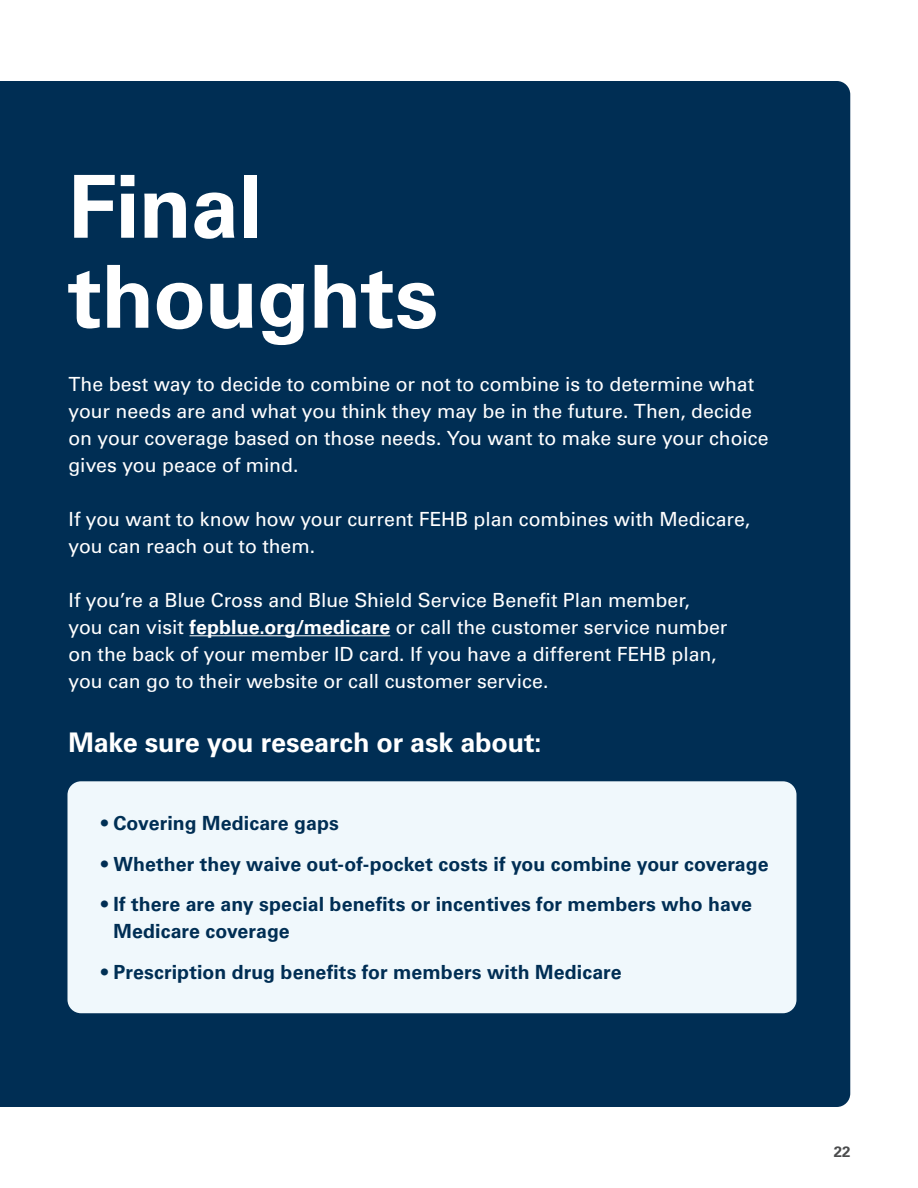
<style>
.page{position:relative;width:918px;height:1188px;background:#fff}
.page>*{position:absolute;margin:0;border:0;box-sizing:border-box;transform-origin:0 0}
.t1{font:700 87px/90px "Univers LT Std";letter-spacing:-.01em;color:#fff}
.t2{font:700 27px "Univers LT Std";letter-spacing:-.005em;color:#fff}
.t3{font:19.5px/27px "Univers LT Std";letter-spacing:-.005em;color:#fff}
.t4{font:700 19.5px/27px "Univers LT Std";letter-spacing:.005em;color:#002e54}
.t5{font:700 15px "Univers LT Std";color:#4b4c4d}
.s1{font-weight:700}
.s2{color:#003055}
</style>
<div class="page">
<div style="left:0;top:81px;width:850px;height:1026px;background:#002e54"></div>
<hr style="left:190px;top:635px;width:200px;height:1px;background:#fff">
<div style="left:68px;top:781px;width:728px;height:232px;background:#f0f8fc;border-radius:14px"></div>
<h2 class="t1" style="left:68px;top:163px;width:372px">Final thoughts</h2>
<p class="t3" style="left:69px;top:371px;width:702px">The best way to decide to combine or not to combine is to determine what your needs are and what you think they may be in the future. Then, decide on your coverage based on those needs. You want to make sure your choice gives you peace of mind.</p>
<p class="t3" style="left:69px;top:506px;width:683px">If you want to know how your current FEHB plan combines with Medicare, you can reach out to them.</p>
<p class="t3" style="left:69px;top:587px;width:660px">If you’re a Blue Cross and Blue Shield Service Benefit Plan member, you can visit <span class="s1">fepblue.org/medicare</span> or call the customer service number on the back of your member ID card. If you have a different FEHB plan, you can go to their website or call customer service.</p>
<h3 class="t2" style="left:69px;top:726px;width:475px">Make sure you research or ask about:</h3>
<p class="t4" style="left:101px;top:810px;width:239px"><span class="s2">• C</span>overing Medicare gaps</p>
<p class="t4" style="left:101px;top:850px;width:669px">• Whether they waive out-of-pocket costs if you combine your coverage</p>
<p class="t4" style="left:113px;top:891px;width:640px;text-indent:-12px">• If there are any special benefits or incentives for members who have<br>Medicare coverage</p>
<p class="t4" style="left:101px;top:958px;width:522px"><span class="s2">• Pr</span>escription drug benefits for members with Medicare</p>
<p class="t5" style="left:834px;top:1143px;width:18px">22</p>
</div>
